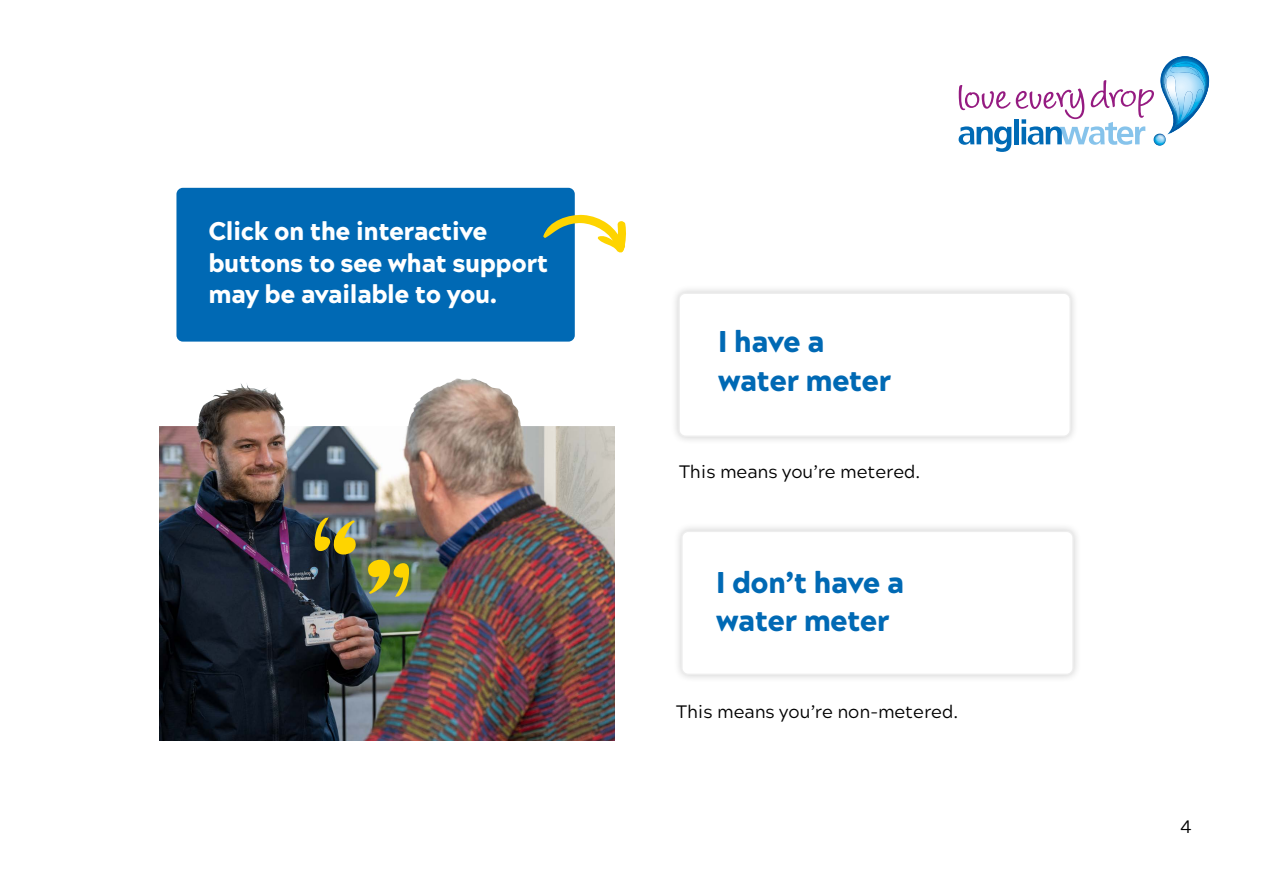
<style>
.page{position:relative;width:1263px;height:893px;background:#fff}
.page>*{position:absolute;margin:0;border:0;box-sizing:border-box;transform-origin:0 0}
.t1{font:900 30px/38.5px "Acherus Grotesque";letter-spacing:-.02em;color:#0069b4}
.t2{font:900 25.5px/31.5px "Acherus Grotesque";letter-spacing:-.02em;color:#fff}
.t3{font:18px "Acherus Grotesque";color:#000}
</style>
<div class="page">
<div style="left:176px;top:188px;width:399px;height:154px;background:#0069b4;border-radius:6px"></div>
<svg style="left:958px;top:56px;width:251px;height:96px"></svg>
<svg style="left:543px;top:214px;width:83px;height:40px"></svg>
<div style="left:670px;top:284px;width:409px;height:161px;background:#000;opacity:.2"></div>
<div style="left:679px;top:293px;width:391px;height:143px;background:#fff;border-radius:6px"></div>
<div style="left:678px;top:292px;width:393px;height:145px;border:2px solid #ededed;border-radius:6px"></div>
<div style="left:673px;top:522px;width:409px;height:161px;background:#000;opacity:.2"></div>
<div style="left:682px;top:531px;width:391px;height:143px;background:#fff;border-radius:6px"></div>
<div style="left:681px;top:531px;width:393px;height:144px;border:2px solid #ededed;border-radius:6px"></div>
<img style="left:159px;top:426px;width:455px;height:314px">
<svg style="left:198px;top:378px;width:323px;height:48px"></svg>
<img style="left:315px;top:517px;width:94px;height:80px">
<p class="t2" style="left:208px;top:214px;width:341px">Click on the interactive buttons to see what support may be available to you.</p>
<p class="t1" style="left:718px;top:321px;width:175px">I have a water meter</p>
<p class="t3" style="left:679px;top:456px;width:243px">This means you’re metered.</p>
<p class="t1" style="left:716px;top:561px;width:189px">I don’t have a water meter</p>
<p class="t3" style="left:676px;top:697px;width:284px">This means you’re non-metered.</p>
<p class="t3" style="left:1180px;top:811px;width:13px">4</p>
</div>
